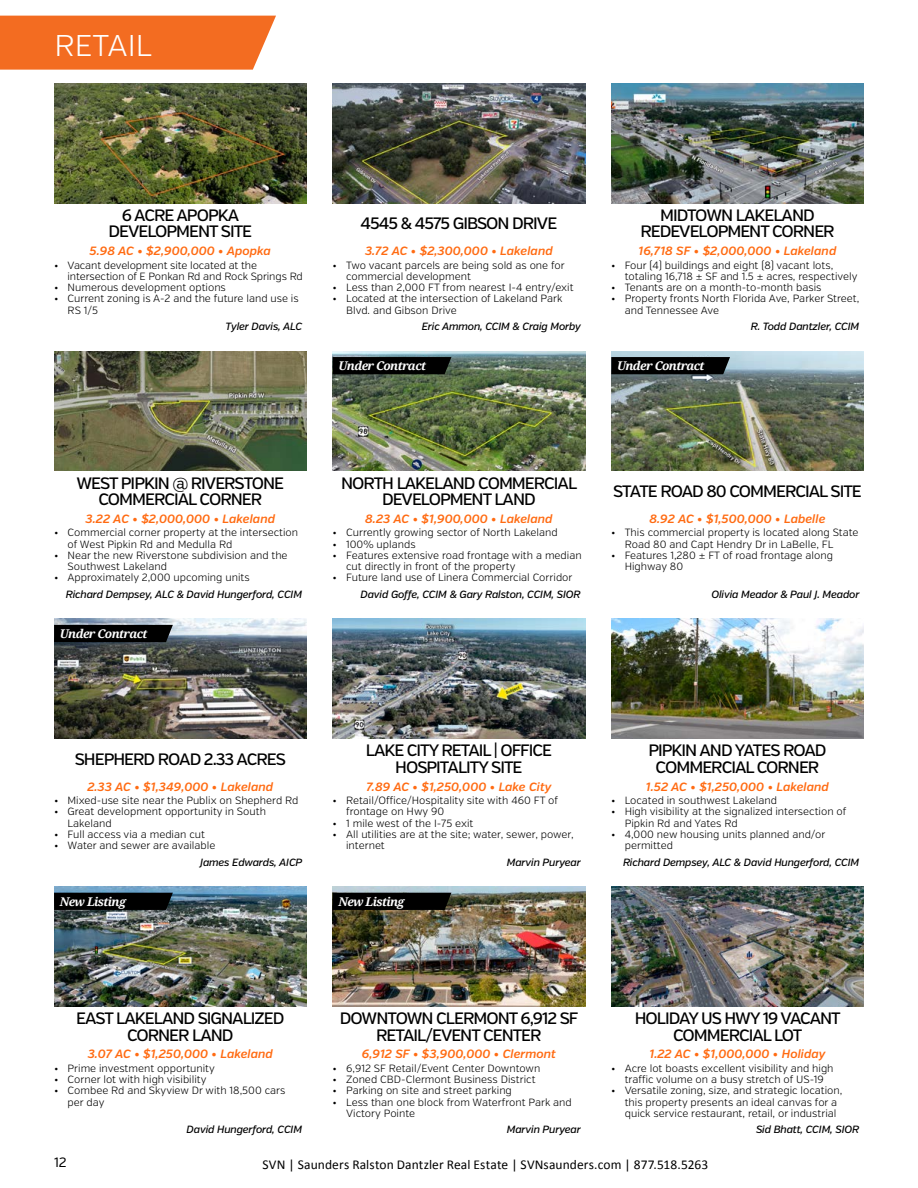
<style>
.page{position:relative;width:918px;height:1188px;background:#fff}
.page>*{position:absolute;margin:0;border:0;box-sizing:border-box;transform-origin:0 0}
.t1{font:300 30px "Verb";color:#fff}
.t2{font:500 16.5px/16.5px "Verb";letter-spacing:-.06em;color:#000;text-align:center}
.t3{font:13.5px "Calibri";letter-spacing:.005em;color:#000}
.t4{font:13.5px "Verb";color:#000}
.t5{font:italic 600 12px "Verb";color:#ff6b12}
.t6{font:italic 700 12px "Noto Serif";letter-spacing:-.05em;color:#fff}
.t7{font:300 10.5px/11.2px "Verb";color:#000}
.t8{font:italic 500 10.5px "Verb";letter-spacing:-.02em;color:#000}
</style>
<div class="page">
<img style="left:54px;top:83px;width:252px;height:120px">
<img style="left:333px;top:83px;width:252px;height:120px">
<img style="left:611px;top:83px;width:253px;height:120px">
<img style="left:54px;top:351px;width:252px;height:120px">
<img style="left:333px;top:351px;width:252px;height:120px">
<div style="left:333px;top:357px;width:118px;height:17px;background:#000"></div>
<img style="left:611px;top:351px;width:253px;height:120px">
<img style="left:54px;top:619px;width:252px;height:120px">
<div style="left:54px;top:625px;width:119px;height:17px;background:#000"></div>
<img style="left:333px;top:619px;width:252px;height:120px">
<img style="left:611px;top:619px;width:253px;height:120px">
<img style="left:54px;top:887px;width:252px;height:120px">
<div style="left:54px;top:893px;width:119px;height:17px;background:#000"></div>
<img style="left:333px;top:887px;width:252px;height:120px">
<img style="left:611px;top:887px;width:253px;height:120px">
<div style="left:0;top:16px;width:276px;height:54px;background:#f36c21"></div>
<svg style="left:611px;top:357px;width:119px;height:17px;background:#050506"></svg>
<div style="left:333px;top:893px;width:118px;height:17px;background:#000"></div>
<h1 class="t1" style="left:54px;top:27px;width:99px">RETAIL</h1>
<h2 class="t2" style="left:108px;top:207px;width:145px">6 ACRE APOPKA<br>DEVELOPMENT SITE</h2>
<h2 class="t2" style="left:361px;top:215px;width:198px">4545 &amp; 4575 GIBSON DRIVE</h2>
<h2 class="t2" style="left:640px;top:207px;width:196px">MIDTOWN LAKELAND<br>REDEVELOPMENT CORNER</h2>
<p class="t5" style="left:90px;top:244px;width:183px">5.98 AC • $2,900,000 • Apopka</p>
<p class="t5" style="left:365px;top:244px;width:189px">3.72 AC • $2,300,000 • Lakeland</p>
<p class="t5" style="left:639px;top:244px;width:199px">16,718 SF • $2,000,000 • Lakeland</p>
<p class="t7" style="left:68px;top:259px;width:237px;text-indent:-14px">• Vacant development site located at the intersection of E Ponkan Rd and Rock Springs Rd</p>
<p class="t7" style="left:54px;top:282px;width:173px">• Numerous development options</p>
<p class="t7" style="left:68px;top:293px;width:233px;text-indent:-14px">• Current zoning is A-2 and the future land use is<br>RS 1/5</p>
<p class="t7" style="left:346px;top:259px;width:220px;text-indent:-14px">• Two vacant parcels are being sold as one for commercial development</p>
<p class="t7" style="left:333px;top:282px;width:243px">• Less than 2,000 FT from nearest I-4 entry/exit</p>
<p class="t7" style="left:346px;top:293px;width:218px;text-indent:-14px">• Located at the intersection of Lakeland Park<br>Blvd. and Gibson Drive</p>
<p class="t7" style="left:625px;top:259px;width:234px;text-indent:-14px">• Four (4) buildings and eight (8) vacant lots, totaling 16,718 ± SF and 1.5 ± acres, respectively</p>
<p class="t7" style="left:611px;top:282px;width:212px">• Tenants are on a month-to-month basis</p>
<p class="t7" style="left:625px;top:293px;width:236px;text-indent:-14px">• Property fronts North Florida Ave, Parker Street, and Tennessee Ave</p>
<p class="t8" style="left:225px;top:320px;width:78px">Tyler Davis, ALC</p>
<p class="t8" style="left:422px;top:320px;width:161px">Eric Ammon, CCIM &amp; Craig Morby</p>
<p class="t8" style="left:751px;top:320px;width:110px">R. Todd Dantzler, CCIM</p>
<p class="t6" style="left:339px;top:358px;width:89px">Under Contract</p>
<p class="t6" style="left:617px;top:358px;width:89px">Under Contract</p>
<h2 class="t2" style="left:76px;top:475px;width:209px">WEST PIPKIN @ RIVERSTONE<br>COMMERCIAL CORNER</h2>
<h2 class="t2" style="left:341px;top:475px;width:238px">NORTH LAKELAND COMMERCIAL<br>DEVELOPMENT LAND</h2>
<h2 class="t2" style="left:613px;top:483px;width:250px">STATE ROAD 80 COMMERCIAL SITE</h2>
<p class="t5" style="left:86px;top:511px;width:191px">3.22 AC • $2,000,000 • Lakeland</p>
<p class="t5" style="left:365px;top:511px;width:189px">8.23 AC • $1,900,000 • Lakeland</p>
<p class="t5" style="left:649px;top:511px;width:178px">8.92 AC • $1,500,000 • Labelle</p>
<p class="t7" style="left:68px;top:527px;width:232px;text-indent:-14px">• Commercial corner property at the intersection of West Pipkin Rd and Medulla Rd</p>
<p class="t7" style="left:68px;top:550px;width:222px;text-indent:-14px">• Near the new Riverstone subdivision and the<br>Southwest Lakeland</p>
<p class="t7" style="left:54px;top:572px;width:197px">• Approximately 2,000 upcoming units</p>
<p class="t7" style="left:333px;top:527px;width:227px">• Currently growing sector of North Lakeland</p>
<p class="t7" style="left:333px;top:538px;width:85px">• 100% uplands</p>
<p class="t7" style="left:346px;top:550px;width:237px;text-indent:-14px">• Features extensive road frontage with a median cut directly in front of the property</p>
<p class="t7" style="left:333px;top:572px;width:241px">• Future land use of Linera Commercial Corridor</p>
<p class="t7" style="left:625px;top:527px;width:235px;text-indent:-14px">• This commercial property is located along State<br>Road 80 and Capt Hendry Dr in LaBelle, FL</p>
<p class="t7" style="left:625px;top:550px;width:210px;text-indent:-14px">• Features 1,280 ± FT of road frontage along<br>Highway 80</p>
<p class="t8" style="left:66px;top:588px;width:238px">Richard Dempsey, ALC &amp; David Hungerford, CCIM</p>
<p class="t8" style="left:360px;top:588px;width:222px">David Goffe, CCIM &amp; Gary Ralston, CCIM, SIOR</p>
<p class="t8" style="left:711px;top:588px;width:150px">Olivia Meador &amp; Paul J. Meador</p>
<p class="t6" style="left:60px;top:625px;width:89px">Under Contract</p>
<h2 class="t2" style="left:75px;top:751px;width:213px">SHEPHERD ROAD 2.33 ACRES</h2>
<h2 class="t2" style="left:366px;top:743px;width:188px">LAKE CITY RETAIL | OFFICE<br>HOSPITALITY SITE</h2>
<h2 class="t2" style="left:648px;top:743px;width:180px">PIPKIN AND YATES ROAD<br>COMMERCIAL CORNER</h2>
<p class="t5" style="left:87px;top:779px;width:187px">2.33 AC • $1,349,000 • Lakeland</p>
<p class="t5" style="left:366px;top:779px;width:187px">7.89 AC • $1,250,000 • Lake City</p>
<p class="t5" style="left:646px;top:779px;width:185px">1.52 AC • $1,250,000 • Lakeland</p>
<p class="t7" style="left:54px;top:795px;width:246px">• Mixed-use site near the Publix on Shepherd Rd</p>
<p class="t7" style="left:68px;top:806px;width:200px;text-indent:-14px">• Great development opportunity in South<br>Lakeland</p>
<p class="t7" style="left:54px;top:829px;width:152px">• Full access via a median cut</p>
<p class="t7" style="left:54px;top:840px;width:163px">• Water and sewer are available</p>
<p class="t7" style="left:346px;top:795px;width:213px;text-indent:-14px">• Retail/Office/Hospitality site with 460 FT of frontage on Hwy 90</p>
<p class="t7" style="left:333px;top:818px;width:142px">• 1 mile west of the I-75 exit</p>
<p class="t7" style="left:346px;top:829px;width:229px;text-indent:-14px">• All utilities are at the site; water, sewer, power, internet</p>
<p class="t7" style="left:611px;top:795px;width:167px">• Located in southwest Lakeland</p>
<p class="t7" style="left:625px;top:806px;width:223px;text-indent:-14px">• High visibility at the signalized intersection of<br>Pipkin Rd and Yates Rd</p>
<p class="t7" style="left:625px;top:829px;width:202px;text-indent:-14px">• 4,000 new housing units planned and/or permitted</p>
<p class="t8" style="left:200px;top:856px;width:104px">James Edwards, AICP</p>
<p class="t8" style="left:507px;top:856px;width:76px">Marvin Puryear</p>
<p class="t8" style="left:623px;top:856px;width:238px">Richard Dempsey, ALC &amp; David Hungerford, CCIM</p>
<p class="t6" style="left:60px;top:893px;width:68px">New Listing</p>
<p class="t6" style="left:339px;top:893px;width:68px">New Listing</p>
<h2 class="t2" style="left:76px;top:1010px;width:210px">EAST LAKELAND SIGNALIZED<br>CORNER LAND</h2>
<h2 class="t2" style="left:340px;top:1010px;width:240px">DOWNTOWN CLERMONT 6,912 SF<br>RETAIL/EVENT CENTER</h2>
<h2 class="t2" style="left:635px;top:1010px;width:208px">HOLIDAY US HWY 19 VACANT<br>COMMERCIAL LOT</h2>
<p class="t5" style="left:88px;top:1047px;width:187px">3.07 AC • $1,250,000 • Lakeland</p>
<p class="t5" style="left:362px;top:1047px;width:196px">6,912 SF • $3,900,000 • Clermont</p>
<p class="t5" style="left:650px;top:1047px;width:178px">1.22 AC • $1,000,000 • Holiday</p>
<p class="t7" style="left:54px;top:1063px;width:162px">• Prime investment opportunity</p>
<p class="t7" style="left:54px;top:1074px;width:154px">• Corner lot with high visibility</p>
<p class="t7" style="left:68px;top:1085px;width:219px;text-indent:-14px">• Combee Rd and Skyview Dr with 18,500 cars per day</p>
<p class="t7" style="left:333px;top:1063px;width:209px">• 6,912 SF Retail/Event Center Downtown</p>
<p class="t7" style="left:333px;top:1074px;width:204px">• Zoned CBD-Clermont Business District</p>
<p class="t7" style="left:333px;top:1085px;width:181px">• Parking on site and street parking</p>
<p class="t7" style="left:346px;top:1097px;width:227px;text-indent:-14px">• Less than one block from Waterfront Park and<br>Victory Pointe</p>
<p class="t7" style="left:611px;top:1063px;width:224px;text-align:center">• Acre lot boasts excellent visibility and high traffic volume on a busy stretch of US-19</p>
<p class="t7" style="left:625px;top:1085px;width:219px;text-indent:-14px">• Versatile zoning, size, and strategic location, this property presents an ideal canvas for a quick service restaurant, retail, or industrial</p>
<p class="t8" style="left:187px;top:1123px;width:117px">David Hungerford, CCIM</p>
<p class="t8" style="left:507px;top:1123px;width:76px">Marvin Puryear</p>
<p class="t8" style="left:756px;top:1123px;width:105px">Sid Bhatt, CCIM, SIOR</p>
<p class="t4" style="left:54px;top:1154px;width:14px">12</p>
<p class="t3" style="left:263px;top:1155px;width:447px">SVN | Saunders Ralston Dantzler Real Estate | SVNsaunders.com | 877.518.5263</p>
</div>
